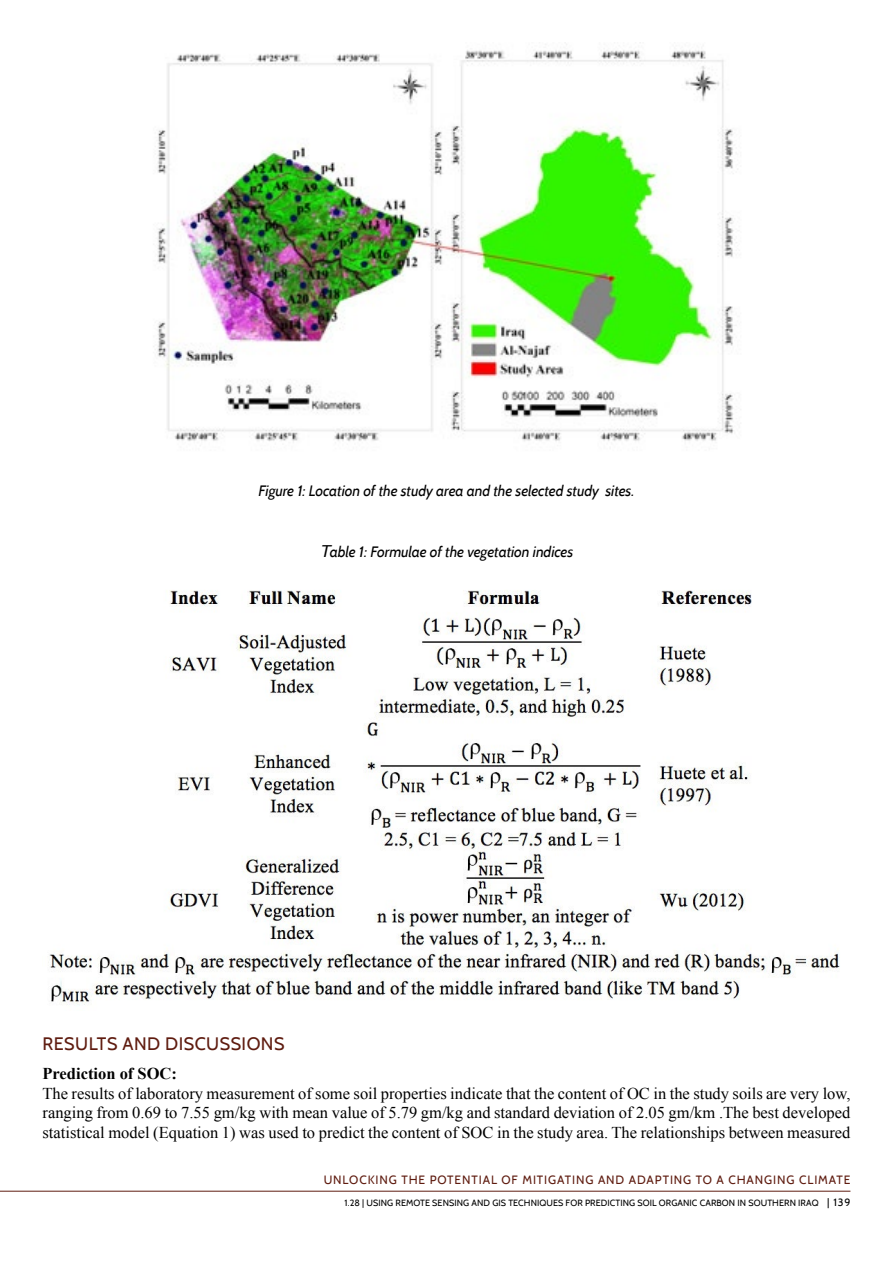
<style>
.page{position:relative;width:893px;height:1263px;background:#fff}
.page>*{position:absolute;margin:0;border:0;box-sizing:border-box;transform-origin:0 0}
.t1{font:18px "Cabin";letter-spacing:.025em;color:#5f1c10}
.t2{font:16.5px/19.8px "Times New Roman";color:#000;text-align:justify}
.t3{font:700 16.5px "Times New Roman";color:#000}
.t4{font:italic 15px "Cabin";letter-spacing:-.005em;color:#000}
.t5{font:12px "Cabin";letter-spacing:.075em;color:#5f1c10}
.t6{font:10.5px "Cabin";color:#000}
.t7{font:9px "Cabin";letter-spacing:.01em;color:#000}
.s1{font-family:"Helvetica";font-size:16.5px}
</style>
<div class="page">
<hr style="left:0;top:1191px;width:850px;height:1px;background:#5f1c10">
<img style="left:153px;top:44px;width:584px;height:398px">
<img style="left:48px;top:590px;width:792px;height:415px">
<p class="t4" style="left:258px;top:481px;width:377px">Figure 1: Location of the study area and the selected study sites.</p>
<p class="t4" style="left:320px;top:543px;width:255px"><span class="s1">T</span>able 1: Formulae of the vegetation indices</p>
<p class="t1" style="left:43px;top:1032px;width:244px">RESULTS AND DISCUSSIONS</p>
<p class="t3" style="left:43px;top:1062px;width:136px">Prediction of SOC:</p>
<p class="t2" style="left:43px;top:1083px;width:809px">The results of laboratory measurement of some soil properties indicate that the content of OC in the study soils are very low, ranging from 0.69 to 7.55 gm/kg with mean value of 5.79 gm/kg and standard deviation of 2.05 gm/km .The best developed statistical model (Equation 1) was used to predict the content of SOC in the study area. The relationships between measured</p>
<p class="t5" style="left:324px;top:1172px;width:528px">UNLOCKING THE POTENTIAL OF MITIGATING AND ADAPTING TO A CHANGING CLIMATE</p>
<p class="t7" style="left:344px;top:1197px;width:35px">1.28 | USING</p>
<p class="t7" style="left:395px;top:1197px;width:13px">REMOTE</p>
<p class="t7" style="left:432px;top:1197px;width:12px">SENSING</p>
<p class="t7" style="left:472px;top:1197px;width:8px">AND</p>
<p class="t7" style="left:492px;top:1197px;width:23px">GIS TECHNIQUES</p>
<p class="t7" style="left:566px;top:1197px;width:7px">FOR</p>
<p class="t7" style="left:585px;top:1197px;width:6px">PREDICTING</p>
<p class="t7" style="left:637px;top:1197px;width:6px">SOIL</p>
<p class="t7" style="left:659px;top:1197px;width:14px">ORGANIC</p>
<p class="t7" style="left:700px;top:1197px;width:13px">CARBON</p>
<p class="t7" style="left:737px;top:1197px;width:24px">IN SOUTHERN</p>
<p class="t7" style="left:798px;top:1197px;width:10px">IRAQ</p>
<p class="t6" style="left:827px;top:1196px;width:25px">| 139</p>
</div>
